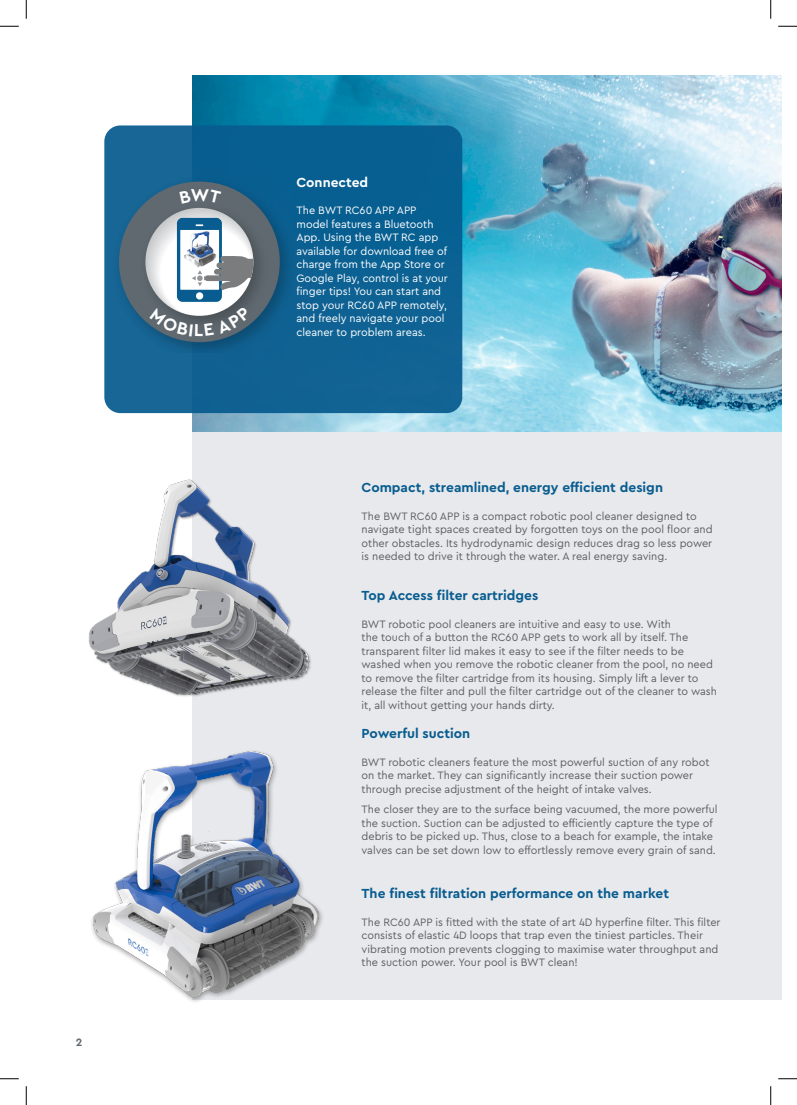
<style>
.page{position:relative;width:797px;height:1105px;background:#fff}
.page>*{position:absolute;margin:0;border:0;box-sizing:border-box;transform-origin:0 0}
._2019_Titre_Paragrap{font:700 13.75px "Cera PRO";color:#085c8f}
._2019_Titre_Paragrap-2{font:700 13.75px "Cera PRO";color:#fff}
.Fliesstext_BWT{font:11.25px/13.5px "Cera PRO";color:#5f5f62}
.Fliesstext_BWT-2{font:11.25px/13.5px "Cera PRO";color:#fff}
.t1{font:700 11.25px "Cera PRO";color:#5f696f}
</style>
<div class="page">
<div style="left:192px;top:81px;width:589px;height:919px;background:#e7e9ec"></div>
<img style="left:192px;top:76px;width:589px;height:356px">
<div style="left:104px;top:125px;width:358px;height:288px;background:#085c8f;border-radius:16px"></div>
<img style="left:88px;top:479px;width:223px;height:218px">
<img style="left:91px;top:751px;width:232px;height:251px">
<img style="left:109px;top:171px;width:177px;height:181px">
<div style="left:119px;top:182px;width:161px;height:160px;background:#5f696f;border-radius:50%"></div>
<img style="left:135px;top:197px;width:139px;height:139px">
<svg style="left:145px;top:208px;width:108px;height:108px"></svg>
<svg style="left:0;top:25px;width:19px;height:2px"></svg>
<svg style="left:778px;top:25px;width:19px;height:2px"></svg>
<svg style="left:0;top:1078px;width:19px;height:1px"></svg>
<svg style="left:778px;top:1078px;width:19px;height:1px"></svg>
<svg style="left:25px;top:0;width:2px;height:19px"></svg>
<svg style="left:25px;top:1086px;width:2px;height:19px"></svg>
<svg style="left:770px;top:0;width:1px;height:19px"></svg>
<svg style="left:770px;top:1086px;width:1px;height:19px"></svg>
<svg style="left:180px;top:197px;width:41px;height:7px"></svg>
<svg style="left:150px;top:218px;width:104px;height:118px"></svg>
<p class="t1" style="left:76px;top:1035px;width:8px">2</p>
<p class="_2019_Titre_Paragrap-2" style="left:296px;top:173px;width:73px">Connected</p>
<p class="Fliesstext_BWT-2" style="left:296px;top:203px;width:153px">The BWT RC60 APP APP model features a Bluetooth<br>App. Using the BWT RC app available for download free of charge from the App Store or<br>Google Play, control is at your finger tips! You can start and stop your RC60 APP remotely, and freely navigate your pool cleaner to problem areas.</p>
<p class="_2019_Titre_Paragrap" style="left:361px;top:478px;width:303px">Compact, streamlined, energy efficient design</p>
<p class="Fliesstext_BWT" style="left:361px;top:509px;width:352px">The BWT RC60 APP is a compact robotic pool cleaner designed to navigate tight spaces created by forgotten toys on the pool floor and other obstacles. Its hydrodynamic design reduces drag so less power is needed to drive it through the water. A real energy saving.</p>
<p class="_2019_Titre_Paragrap" style="left:361px;top:586px;width:178px">Top Access filter cartridges</p>
<p class="Fliesstext_BWT" style="left:361px;top:617px;width:357px">BWT robotic pool cleaners are intuitive and easy to use. With<br>the touch of a button the RC60 APP gets to work all by itself. The transparent filter lid makes it easy to see if the filter needs to be washed when you remove the robotic cleaner from the pool, no need to remove the filter cartridge from its housing. Simply lift a lever to release the filter and pull the filter cartridge out of the cleaner to wash it, all without getting your hands dirty.</p>
<p class="_2019_Titre_Paragrap" style="left:361px;top:724px;width:110px">Powerful suction</p>
<p class="Fliesstext_BWT" style="left:361px;top:755px;width:349px">BWT robotic cleaners feature the most powerful suction of any robot on the market. They can significantly increase their suction power through precise adjustment of the height of intake valves.</p>
<p class="Fliesstext_BWT" style="left:361px;top:802px;width:357px">The closer they are to the surface being vacuumed, the more powerful the suction. Suction can be adjusted to efficiently capture the type of debris to be picked up. Thus, close to a beach for example, the intake valves can be set down low to effortlessly remove every grain of sand.</p>
<p class="_2019_Titre_Paragrap" style="left:361px;top:884px;width:309px">The finest filtration performance on the market</p>
<p class="Fliesstext_BWT" style="left:361px;top:915px;width:360px">The RC60 APP is fitted with the state of art 4D hyperfine filter. This filter consists of elastic 4D loops that trap even the tiniest particles. Their vibrating motion prevents clogging to maximise water throughput and the suction power. Your pool is BWT clean!</p>
</div>
